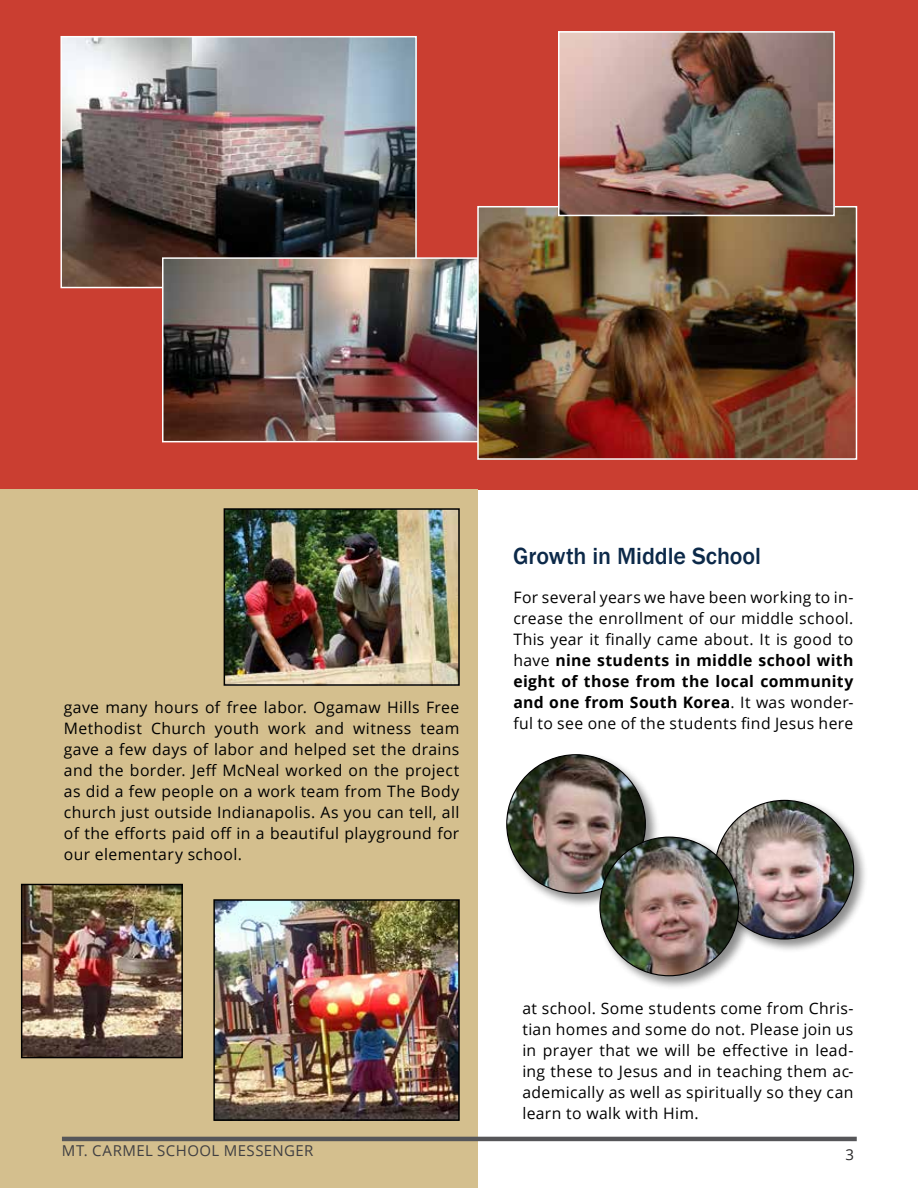
<style>
.page{position:relative;width:918px;height:1188px;background:#fff}
.page>*{position:absolute;margin:0;border:0;box-sizing:border-box;transform-origin:0 0}
.t1{font:500 24px "Franklin Gothic";letter-spacing:-.005em;color:#0c2949}
.t2{font:15.75px/21px "Open Sans";letter-spacing:.025em;color:#000;text-align:justify}
.t3{font:15px "Open Sans";letter-spacing:.03em;color:#414042}
.t4{font:15px "Open Sans";color:#292829}
.s1{font-weight:700}
</style>
<div class="page">
<div style="left:0;top:0;width:918px;height:490px;background:#ca3e31"></div>
<div style="left:0;top:490px;width:477px;height:698px;background:#d4bf8e"></div>
<img style="left:63px;top:39px;width:351px;height:246px">
<div style="left:60px;top:36px;width:357px;height:252px;border:2px solid #fff"></div>
<img style="left:216px;top:902px;width:241px;height:216px">
<div style="left:213px;top:899px;width:247px;height:222px;border:2px solid #000"></div>
<img style="left:24px;top:887px;width:156px;height:168px">
<div style="left:21px;top:884px;width:162px;height:174px;border:2px solid #000"></div>
<div style="left:504px;top:752px;width:156px;height:156px;background:#000;opacity:.45"></div>
<img style="left:507px;top:755px;width:138px;height:138px;border-radius:69px">
<div style="left:712px;top:798px;width:156px;height:156px;background:#000;opacity:.45"></div>
<img style="left:715px;top:800px;width:139px;height:139px;border-radius:69px">
<div style="left:597px;top:834px;width:156px;height:156px;background:#000;opacity:.45"></div>
<img style="left:600px;top:837px;width:139px;height:139px;border-radius:69px">
<img style="left:165px;top:260px;width:312px;height:179px">
<div style="left:162px;top:257px;width:323px;height:185px;border:2px solid #fff"></div>
<img style="left:480px;top:209px;width:374px;height:248px">
<div style="left:477px;top:206px;width:380px;height:254px;border:2px solid #fff"></div>
<img style="left:561px;top:34px;width:271px;height:179px">
<div style="left:558px;top:31px;width:277px;height:185px;border:2px solid #fff"></div>
<img style="left:227px;top:511px;width:230px;height:172px">
<div style="left:224px;top:508px;width:236px;height:178px;border:2px solid #000"></div>
<hr style="left:62px;top:1137px;width:795px;height:4px;background:#565659">
<p class="t2" style="left:64px;top:697px;width:397px">gave many hours of free labor. Ogamaw Hills Free Methodist Church youth work and witness team gave a few days of labor and helped set the drains and the border. Jeff McNeal worked on the project as did a few people on a work team from The Body church just outside Indianapolis. As you can tell, all of the efforts paid off in a beautiful playground for our elementary school.</p>
<h1 class="t1" style="left:513px;top:542px;width:249px">Growth in Middle School</h1>
<p class="t2" style="left:513px;top:586px;width:342px">For several years we have been working to in&shy;crease the enrollment of our middle school.<br>This year it finally came about. It is good to have <span class="s1">nine students in middle school with eight of those from the local community and one from South Korea</span>. It was wonder&shy;ful to see one of the students find Jesus here</p>
<p class="t2" style="left:522px;top:997px;width:333px">at school. Some students come from Chris&shy;tian homes and some do not. Please join us in prayer that we will be effective in lead&shy;ing these to Jesus and in teaching them ac&shy;ademically as well as spiritually so they can learn to walk with Him.</p>
<p class="t3" style="left:62px;top:1141px;width:253px">MT. CARMEL SCHOOL MESSENGER</p>
<p class="t4" style="left:845px;top:1145px;width:10px">3</p>
</div>
